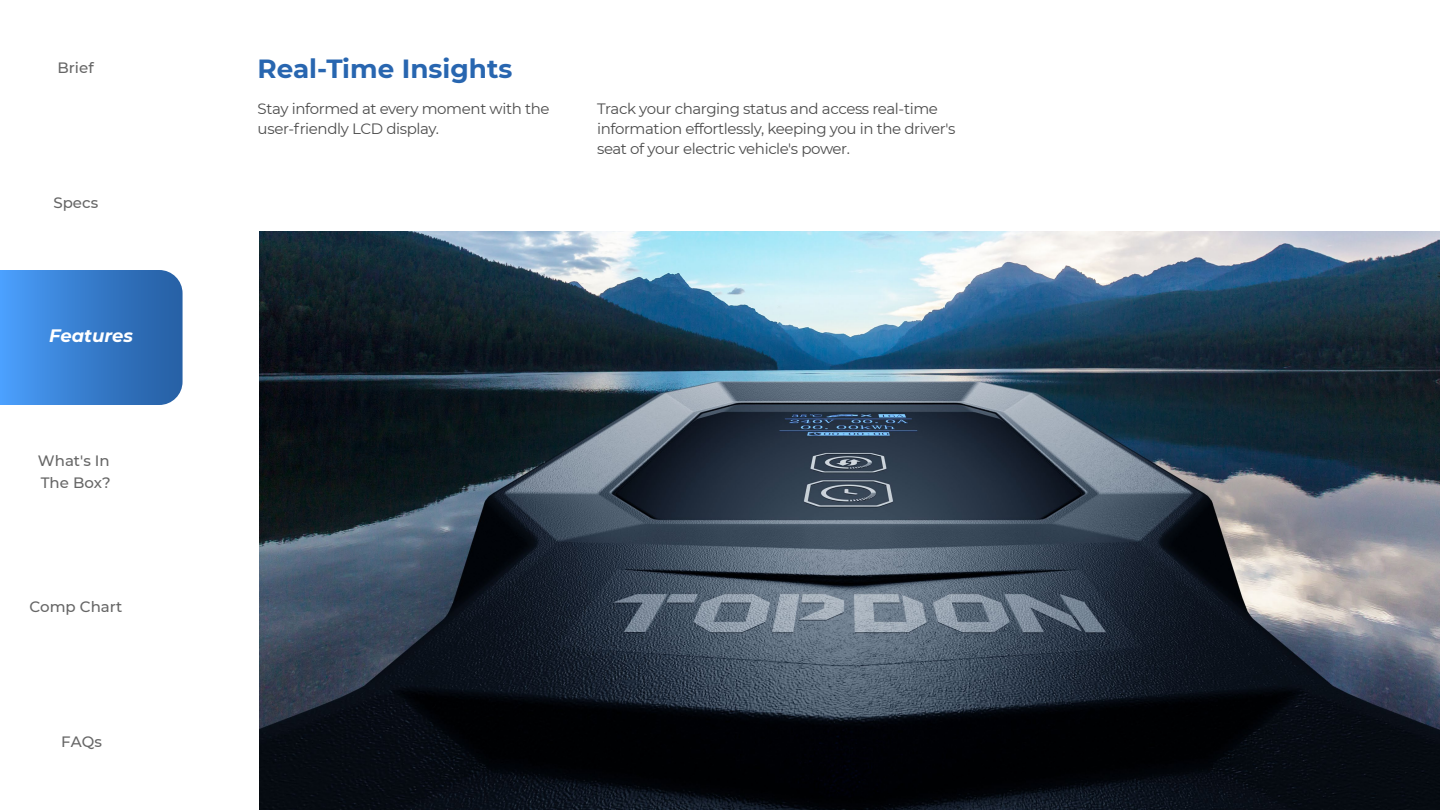
<style>
.page{position:relative;width:1440px;height:810px;background:#fff}
.page>*{position:absolute;margin:0;border:0;box-sizing:border-box;transform-origin:0 0}
.t1{font:700 26.25px "Montserrat";color:#2866b0}
.t2{font:italic 700 18px "Montserrat";color:#fff}
.t3{font:15px/20.2px "Montserrat";letter-spacing:-.025em;color:#4d4d4d}
.t4{font:500 15px/21.6px "Montserrat";color:#666}
</style>
<div class="page">
<img style="left:260px;top:231px;width:1180px;height:579px">
<svg style="left:0;top:270px;width:183px;height:135px;background:#397ece"></svg>
<p class="t4" style="left:57px;top:56px;width:38px">Brief</p>
<p class="t4" style="left:53px;top:191px;width:46px">Specs</p>
<p class="t2" style="left:49px;top:323px;width:86px">Features</p>
<p class="t4" style="left:38px;top:449px;width:74px">What's In<br>The Box?</p>
<p class="t4" style="left:29px;top:595px;width:94px">Comp Chart</p>
<p class="t4" style="left:61px;top:730px;width:42px">FAQs</p>
<h1 class="t1" style="left:258px;top:49px;width:256px">Real-Time Insights</h1>
<p class="t3" style="left:258px;top:98px;width:294px">Stay informed at every moment with the user-friendly LCD display.</p>
<p class="t3" style="left:597px;top:98px;width:360px">Track your charging status and access real-time information effortlessly, keeping you in the driver's seat of your electric vehicle's power.</p>
</div>
